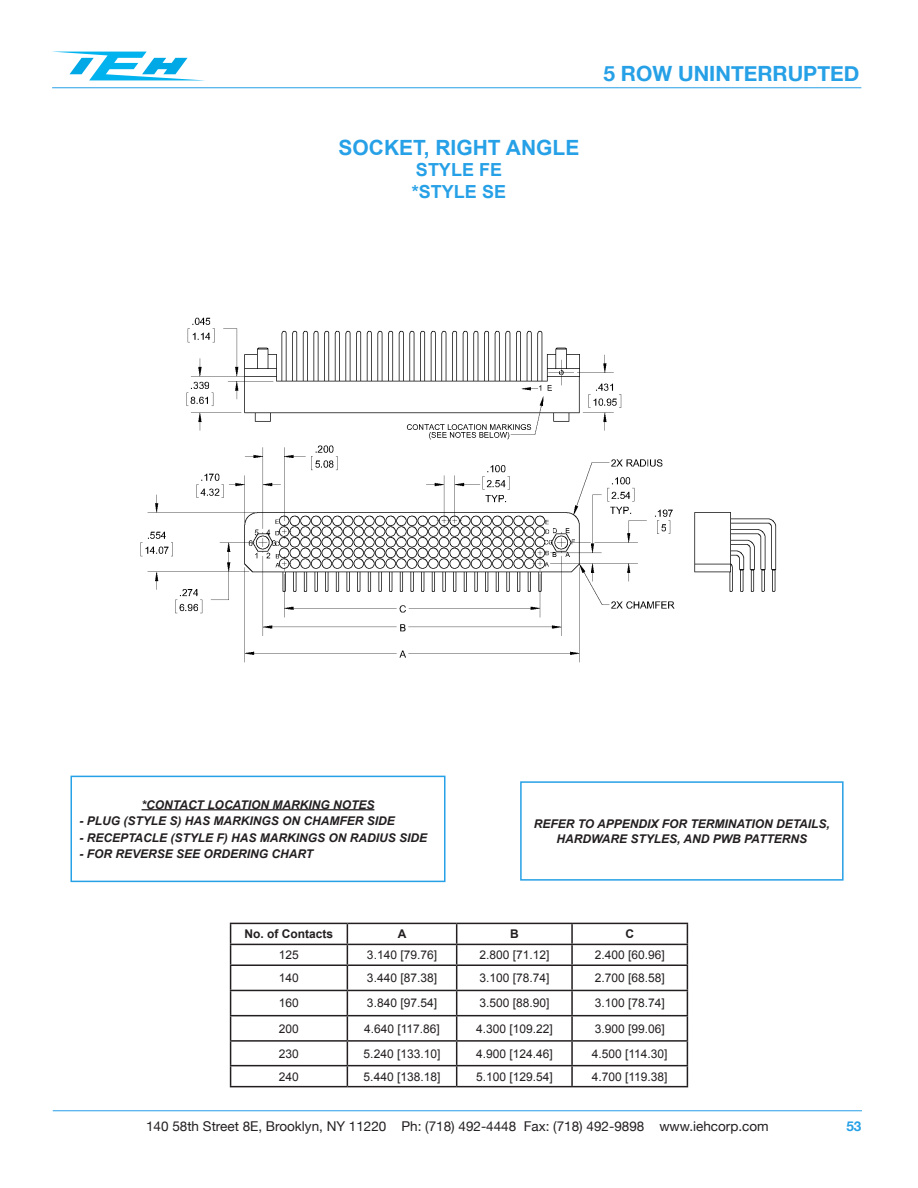
<style>
.page{position:relative;width:918px;height:1188px;background:#fff}
.page>*{position:absolute;margin:0;border:0;box-sizing:border-box;transform-origin:0 0}
.t1{font:700 21px "Arial";color:#26a0e6}
.t2{font:700 21px "Helvetica Neue";color:#26a0e6}
.t3{font:700 18px/21.6px "Arial";color:#26a0e6}
.t4{font:13.5px "Helvetica Neue";color:#231f20}
.t5{font:700 13.5px "Helvetica Neue";color:#26a0e6}
.t6{font:12px "Arial";color:#231f20}
.t7{font:italic 700 12px/14.4px "Arial";color:#231f20;text-align:center}
.t8{font:700 12px "Arial";color:#231f20}
</style>
<div class="page">
<div style="left:520px;top:781px;width:324px;height:100px;border:2px solid #26a0e6"></div>
<img style="left:140px;top:317px;width:637px;height:346px">
<hr style="left:142px;top:809px;width:232px;height:1px;background:#231f20">
<div style="left:70px;top:776px;width:376px;height:106px;border:2px solid #26a0e6"></div>
<hr style="left:230px;top:923px;width:117px;height:1px;background:#231f20">
<hr style="left:347px;top:923px;width:110px;height:1px;background:#231f20">
<hr style="left:457px;top:923px;width:115px;height:1px;background:#231f20">
<hr style="left:572px;top:923px;width:116px;height:1px;background:#231f20">
<hr style="left:571px;top:924px;width:2px;height:20px;background:#231f20">
<hr style="left:230px;top:944px;width:117px;height:1px;background:#231f20">
<hr style="left:347px;top:944px;width:110px;height:1px;background:#231f20">
<hr style="left:457px;top:944px;width:115px;height:1px;background:#231f20">
<hr style="left:572px;top:944px;width:116px;height:1px;background:#231f20">
<svg style="left:571px;top:945px;width:2px;height:19px"></svg>
<hr style="left:230px;top:964px;width:117px;height:2px;background:#231f20">
<hr style="left:347px;top:964px;width:110px;height:2px;background:#231f20">
<hr style="left:457px;top:964px;width:115px;height:2px;background:#231f20">
<hr style="left:572px;top:964px;width:116px;height:2px;background:#231f20">
<hr style="left:571px;top:966px;width:2px;height:24px;background:#231f20">
<hr style="left:230px;top:990px;width:117px;height:1px;background:#231f20">
<hr style="left:347px;top:990px;width:110px;height:1px;background:#231f20">
<hr style="left:457px;top:990px;width:115px;height:1px;background:#231f20">
<hr style="left:572px;top:990px;width:116px;height:1px;background:#231f20">
<hr style="left:571px;top:991px;width:2px;height:24px;background:#231f20">
<hr style="left:230px;top:1015px;width:117px;height:1px;background:#231f20">
<hr style="left:347px;top:1015px;width:110px;height:1px;background:#231f20">
<hr style="left:457px;top:1015px;width:115px;height:1px;background:#231f20">
<hr style="left:572px;top:1015px;width:116px;height:1px;background:#231f20">
<hr style="left:571px;top:1016px;width:2px;height:24px;background:#231f20">
<hr style="left:230px;top:1040px;width:117px;height:2px;background:#231f20">
<hr style="left:347px;top:1040px;width:110px;height:2px;background:#231f20">
<hr style="left:457px;top:1040px;width:115px;height:2px;background:#231f20">
<hr style="left:572px;top:1040px;width:116px;height:2px;background:#231f20">
<hr style="left:571px;top:1042px;width:2px;height:23px;background:#231f20">
<hr style="left:230px;top:1065px;width:117px;height:1px;background:#231f20">
<svg style="left:230px;top:924px;width:1px;height:162px"></svg>
<hr style="left:347px;top:1065px;width:110px;height:1px;background:#231f20">
<svg style="left:347px;top:924px;width:1px;height:162px"></svg>
<hr style="left:457px;top:1065px;width:115px;height:1px;background:#231f20">
<svg style="left:456px;top:924px;width:1px;height:162px"></svg>
<hr style="left:572px;top:1065px;width:116px;height:1px;background:#231f20">
<hr style="left:571px;top:1066px;width:2px;height:20px;background:#231f20">
<svg style="left:687px;top:924px;width:1px;height:162px"></svg>
<hr style="left:230px;top:1086px;width:117px;height:1px;background:#231f20">
<hr style="left:347px;top:1086px;width:110px;height:1px;background:#231f20">
<hr style="left:457px;top:1086px;width:115px;height:1px;background:#231f20">
<hr style="left:572px;top:1086px;width:116px;height:1px;background:#231f20">
<hr style="left:52px;top:88px;width:809px;height:1px;background:#26a0e6">
<hr style="left:53px;top:1111px;width:809px;height:1px;background:#26a0e6">
<svg style="left:58px;top:52px;width:140px;height:28px"></svg>
<h1 class="t1" style="left:339px;top:136px;width:242px">SOCKET, RIGHT ANGLE</h1>
<h2 class="t3" style="left:412px;top:159px;width:96px">STYLE FE *STYLE SE</h2>
<h1 class="t2" style="left:603px;top:61px;width:257px">5 ROW UNINTERRUPTED</h1>
<p class="t7" style="left:142px;top:797px;width:234px">*CONTACT LOCATION MARKING NOTES</p>
<p class="t7" style="left:80px;top:814px;width:317px">- PLUG (STYLE S) HAS MARKINGS ON CHAMFER SIDE</p>
<p class="t7" style="left:80px;top:830px;width:349px">- RECEPTACLE (STYLE F) HAS MARKINGS ON RADIUS SIDE</p>
<p class="t7" style="left:80px;top:847px;width:235px">- FOR REVERSE SEE ORDERING CHART</p>
<p class="t7" style="left:534px;top:817px;width:298px">REFER TO APPENDIX FOR TERMINATION DETAILS,<br>HARDWARE STYLES, AND PWB PATTERNS</p>
<p class="t8" style="left:245px;top:927px;width:90px">No. of Contacts</p>
<p class="t8" style="left:398px;top:927px;width:10px">A</p>
<p class="t8" style="left:510px;top:927px;width:10px">B</p>
<p class="t8" style="left:625px;top:927px;width:10px">C</p>
<p class="t6" style="left:279px;top:948px;width:22px">125</p>
<p class="t6" style="left:367px;top:948px;width:72px">3.140 [79.76]</p>
<p class="t6" style="left:479px;top:948px;width:72px">2.800 [71.12]</p>
<p class="t6" style="left:595px;top:948px;width:72px">2.400 [60.96]</p>
<p class="t6" style="left:279px;top:971px;width:22px">140</p>
<p class="t6" style="left:367px;top:971px;width:72px">3.440 [87.38]</p>
<p class="t6" style="left:479px;top:971px;width:72px">3.100 [78.74]</p>
<p class="t6" style="left:595px;top:971px;width:72px">2.700 [68.58]</p>
<p class="t6" style="left:279px;top:997px;width:22px">160</p>
<p class="t6" style="left:367px;top:997px;width:72px">3.840 [97.54]</p>
<p class="t6" style="left:479px;top:997px;width:72px">3.500 [88.90]</p>
<p class="t6" style="left:595px;top:997px;width:72px">3.100 [78.74]</p>
<p class="t6" style="left:279px;top:1022px;width:22px">200</p>
<p class="t6" style="left:364px;top:1022px;width:77px">4.640 [117.86]</p>
<p class="t6" style="left:476px;top:1022px;width:78px">4.300 [109.22]</p>
<p class="t6" style="left:595px;top:1022px;width:72px">3.900 [99.06]</p>
<p class="t6" style="left:279px;top:1047px;width:22px">230</p>
<p class="t6" style="left:364px;top:1047px;width:78px">5.240 [133.10]</p>
<p class="t6" style="left:476px;top:1047px;width:78px">4.900 [124.46]</p>
<p class="t6" style="left:592px;top:1047px;width:77px">4.500 [114.30]</p>
<p class="t6" style="left:279px;top:1070px;width:22px">240</p>
<p class="t6" style="left:364px;top:1070px;width:78px">5.440 [138.18]</p>
<p class="t6" style="left:476px;top:1070px;width:78px">5.100 [129.54]</p>
<p class="t6" style="left:592px;top:1070px;width:77px">4.700 [119.38]</p>
<p class="t4" style="left:146px;top:1118px;width:624px">140 58th Street 8E, Brooklyn, NY 11220 Ph: (718) 492-4448 Fax: (718) 492-9898 www.iehcorp.com</p>
<p class="t5" style="left:846px;top:1118px;width:17px">53</p>
</div>
